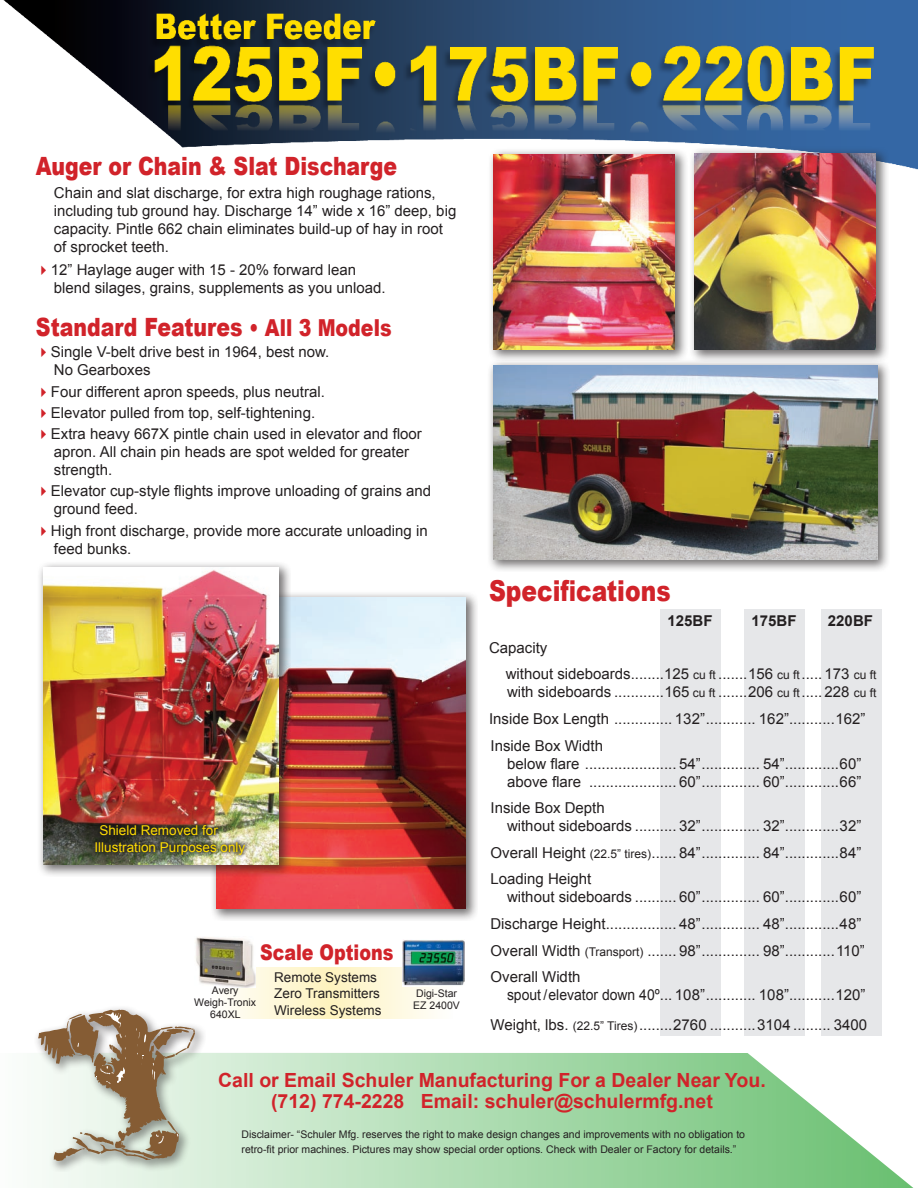
<style>
.page{position:relative;width:918px;height:1188px;background:#fff}
.page>*{position:absolute;margin:0;border:0;box-sizing:border-box;transform-origin:0 0}
.t1{font:900 28.8px "Arial";color:#d1232a;scale:.81 1}
.t2{font:900 25.2px "Arial";color:#d1232a;scale:.81 1}
.t3{font:900 21.6px "Arial";color:#d1232a;scale:.81 1}
.t4{font:700 19.5px "Arial";color:#d1232a}
.t5{font:15px/18px "Arial";color:#231f20}
.t6{font:700 15px "Arial";color:#231f20}
.t7{font:13.5px "Arial";color:#231f20}
.t8{font:13.5px/16.5px "Arial";color:#ffdc01}
.t9{font:10.5px/14.2px "Arial";color:#231f20}
.s1{color:#d1232a}
.s2{font-size:23.4px}
.s3{font-size:12px}
</style>
<div class="page">
<svg style="left:46px;top:1053px;width:868px;height:135px"></svg>
<img style="left:3px;top:0;width:915px;height:170px">
<div style="left:660px;top:609px;width:60px;height:426px;background:#e6e7e9"></div>
<div style="left:745px;top:610px;width:60px;height:426px;background:#e6e7e9"></div>
<div style="left:821px;top:610px;width:60px;height:426px;background:#e6e7e9"></div>
<div style="left:31px;top:1003px;width:175px;height:169px;background:#231f20;opacity:.45"></div>
<svg style="left:38px;top:1009px;width:157px;height:153px"></svg>
<div style="left:208px;top:590px;width:270px;height:331px;background:#231f20;opacity:.65"></div>
<img style="left:216px;top:597px;width:250px;height:311px">
<div style="left:35px;top:559px;width:256px;height:318px;background:#231f20;opacity:.65"></div>
<img style="left:43px;top:567px;width:236px;height:297px">
<div style="left:90px;top:820px;width:158px;height:37px;background:#231f20;opacity:.75"></div>
<div style="left:485px;top:358px;width:405px;height:214px;background:#231f20;opacity:.65"></div>
<img style="left:493px;top:365px;width:384px;height:194px">
<div style="left:486px;top:146px;width:201px;height:215px;background:#231f20;opacity:.65"></div>
<img style="left:494px;top:154px;width:181px;height:195px">
<div style="left:687px;top:145px;width:202px;height:217px;background:#231f20;opacity:.65"></div>
<img style="left:695px;top:153px;width:181px;height:196px">
<svg style="left:228px;top:968px;width:207px;height:51px"></svg>
<img style="left:195px;top:937px;width:61px;height:50px">
<img style="left:403px;top:940px;width:62px;height:47px">
<p class="t2" style="left:36px;top:152px;width:448px">Auger or Chain &amp; Slat Discharge</p>
<p class="t5" style="left:54px;top:184px;width:404px">Chain and slat discharge, for extra high roughage rations, including tub ground hay. Discharge 14” wide x 16” deep, big capacity. Pintle 662 chain eliminates build-up of hay in root of sprocket teeth.</p>
<p class="t5" style="left:54px;top:261px;width:333px;text-indent:-18px"><span class="s1">✔</span>12” Haylage auger with 15 - 20% forward lean blend silages, grains, supplements as you unload.</p>
<p class="t2" style="left:36px;top:313px;width:441px">Standard Features <span class="s2">• All 3 Models</span></p>
<p class="t5" style="left:54px;top:343px;width:277px;text-indent:-18px"><span class="s1">✔</span>Single V-belt drive best in 1964, best now.<br>No Gearboxes</p>
<p class="t5" style="left:36px;top:382px;width:291px"><span class="s1">✔</span>Four different apron speeds, plus neutral.</p>
<p class="t5" style="left:36px;top:404px;width:281px"><span class="s1">✔</span>Elevator pulled from top, self-tightening.</p>
<p class="t5" style="left:54px;top:425px;width:370px;text-indent:-18px"><span class="s1">✔</span>Extra heavy 667X pintle chain used in elevator and floor apron. All chain pin heads are spot welded for greater strength.</p>
<p class="t5" style="left:54px;top:482px;width:379px;text-indent:-18px"><span class="s1">✔</span>Elevator cup-style flights improve unloading of grains and ground feed.</p>
<p class="t5" style="left:54px;top:521px;width:375px;text-indent:-18px"><span class="s1">✔</span>High front discharge, provide more accurate unloading in feed bunks.</p>
<p class="t8" style="left:95px;top:822px;width:152px;text-indent:5px">Shield Removed for<br>Illustration Purposes only</p>
<p class="t3" style="left:260px;top:940px;width:166px">Scale Options</p>
<p class="t9" style="left:212px;top:984px;width:28px">Avery</p>
<p class="t9" style="left:194px;top:996px;width:63px">Weigh-Tronix</p>
<p class="t9" style="left:210px;top:1008px;width:32px">640XL</p>
<p class="t7" style="left:274px;top:969px;width:104px">Remote Systems</p>
<p class="t7" style="left:274px;top:986px;width:107px">Zero Transmitters</p>
<p class="t7" style="left:274px;top:1002px;width:109px">Wireless Systems</p>
<p class="t9" style="left:416px;top:987px;width:42px">Digi-Star</p>
<p class="t9" style="left:413px;top:999px;width:48px">EZ 2400V</p>
<p class="t1" style="left:489px;top:575px;width:226px">Specifications</p>
<p class="t6" style="left:667px;top:612px;width:47px">125BF</p>
<p class="t6" style="left:751px;top:612px;width:47px">175BF</p>
<p class="t6" style="left:828px;top:612px;width:47px">220BF</p>
<p class="t5" style="left:489px;top:638px;width:60px">Capacity</p>
<p class="t5" style="left:506px;top:665px;width:372px">without sideboards........125 <span class="s3">cu ft</span> .......156 <span class="s3">cu ft</span>..... 173 <span class="s3">cu ft </span>with sideboards ............165 <span class="s3">cu ft</span> .......206 <span class="s3">cu ft</span>..... 228 <span class="s3">cu ft</span></p>
<p class="t5" style="left:489px;top:710px;width:378px">Inside Box Length .............. 132”............ 162”...........162”</p>
<p class="t5" style="left:507px;top:736px;width:356px;text-indent:-16px">Inside Box Width<br>below flare ...................... 54”.............. 54”.............60” above flare ..................... 60”.............. 60”.............66”</p>
<p class="t5" style="left:507px;top:799px;width:356px;text-indent:-16px">Inside Box Depth<br>without sideboards .......... 32”.............. 32”.............32”</p>
<p class="t5" style="left:490px;top:844px;width:372px">Overall Height <span class="s3">(22.5” tires)</span>...... 84”.............. 84”.............84”</p>
<p class="t5" style="left:507px;top:870px;width:356px;text-indent:-16px">Loading Height<br>without sideboards .......... 60”.............. 60”.............60”</p>
<p class="t5" style="left:490px;top:915px;width:372px">Discharge Height................. 48”.............. 48”.............48”</p>
<p class="t5" style="left:490px;top:941px;width:376px">Overall Width <span class="s3">(Transport)</span> ....... 98”.............. 98”............110”</p>
<p class="t5" style="left:507px;top:968px;width:360px;text-indent:-16px">Overall Width<br>spout / elevator down 40º... 108”............ 108”...........120”</p>
<p class="t5" style="left:490px;top:1016px;width:378px">Weight, lbs. <span class="s3">(22.5” Tires)</span>........2760 ...........3104 ......... 3400</p>
<p class="t4" style="left:218px;top:1069px;width:549px">Call or Email Schuler Manufacturing For a Dealer Near You.</p>
<p class="t4" style="left:271px;top:1090px;width:443px">(712) 774-2228 Email: schuler@schulermfg.net</p>
<p class="t9" style="left:242px;top:1127px;width:505px">Disclaimer- “Schuler Mfg. reserves the right to make design changes and improvements with no obligation to retro-fit prior machines. Pictures may show special order options. Check with Dealer or Factory for details.”</p>
</div>
